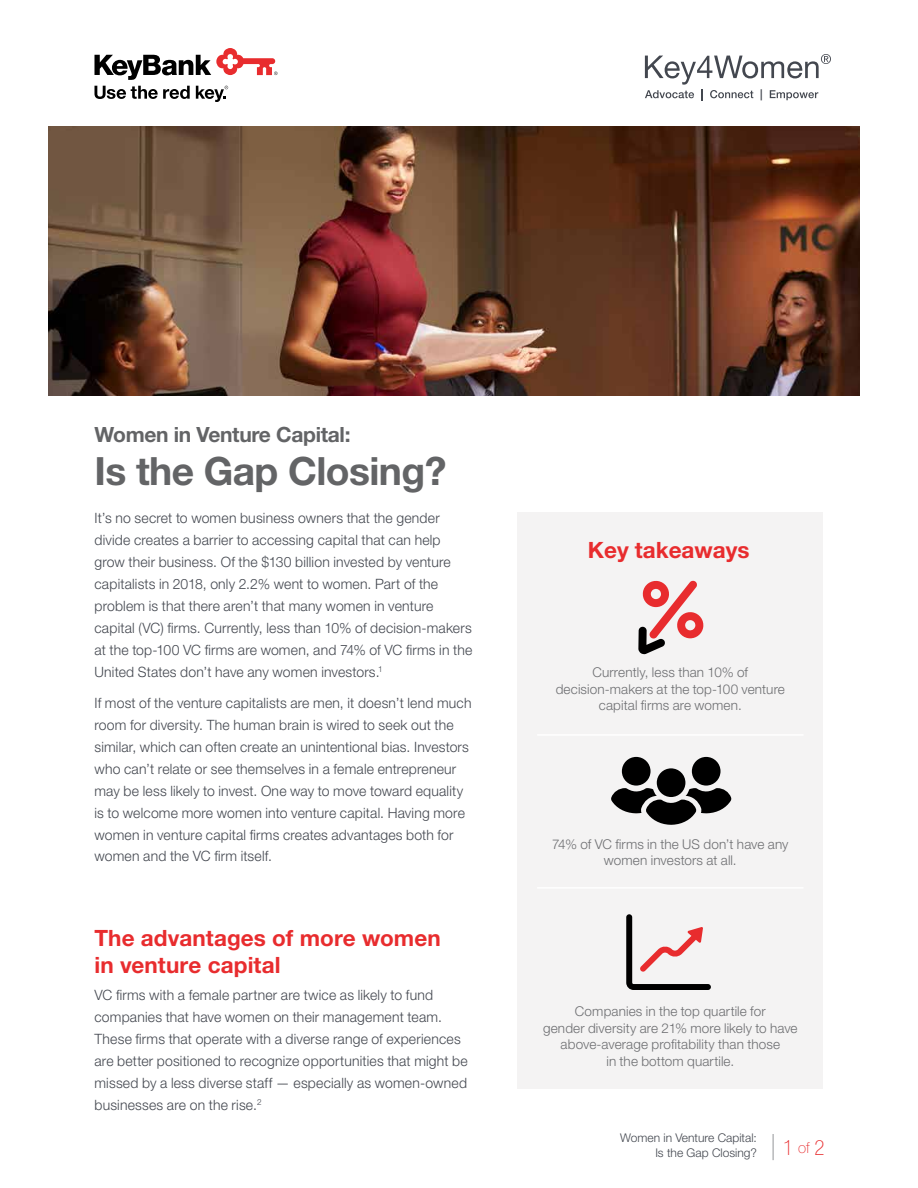
<style>
.page{position:relative;width:918px;height:1188px;background:#fff}
.page>*{position:absolute;margin:0;border:0;box-sizing:border-box;transform-origin:0 0}
.t1{font:700 39px "Helvetica Neue LT Std";letter-spacing:-.015em;color:#636466}
.t2{font:700 22.5px/27px "Helvetica Neue LT Std";letter-spacing:.005em;color:#e82c2e}
.t3{font:700 21px "Helvetica Neue LT Std";letter-spacing:-.015em;color:#636466}
.t4{font:100 condensed 21px "Helvetica Neue LT Std";color:#e82c2e}
.t5{font:300 14.25px/21.9px "Helvetica Neue LT Std";letter-spacing:.015em;color:#43474f}
.t6{font:300 13.5px/16.5px "Helvetica Neue LT Std";letter-spacing:.01em;color:#6d6e71;text-align:center}
.t7{font:300 12px/15px "Helvetica Neue LT Std";color:#43474f;text-align:right}
.t8{font:500 11.1px "Helvetica Neue LT Std";color:#43474f}
.s1{font-stretch:normal;font-size:15px}
</style>
<div class="page">
<svg style="left:94px;top:86px;width:96px;height:13px"></svg>
<svg style="left:94px;top:48px;width:184px;height:32px"></svg>
<svg style="left:196px;top:86px;width:32px;height:16px"></svg>
<svg style="left:645px;top:54px;width:186px;height:47px"></svg>
<img style="left:49px;top:126px;width:810px;height:270px">
<div style="left:518px;top:513px;width:306px;height:576px;background:#f4f3f3"></div>
<hr style="left:537px;top:734px;width:267px;height:2px;background:#fff">
<hr style="left:537px;top:887px;width:267px;height:2px;background:#fff">
<svg style="left:773px;top:1134px;width:1px;height:26px"></svg>
<svg style="left:638px;top:580px;width:66px;height:74px"></svg>
<div style="left:657px;top:768px;width:28px;height:29px;background:#000;border-radius:50%"></div>
<div style="left:692px;top:757px;width:29px;height:29px;background:#000;border-radius:50%"></div>
<div style="left:622px;top:757px;width:29px;height:29px;background:#000;border-radius:50%"></div>
<svg style="left:611px;top:788px;width:120px;height:37px"></svg>
<svg style="left:626px;top:914px;width:85px;height:76px"></svg>
<p class="t8" style="left:760px;top:88px;width:4px">|</p>
<h3 class="t3" style="left:94px;top:421px;width:258px">Women in Venture Capital:</h3>
<h1 class="t1" style="left:94px;top:447px;width:353px">Is the Gap Closing?</h1>
<p class="t5" style="left:94px;top:507px;width:379px">It’s no secret to women business owners that the gender divide creates a barrier to accessing capital that can help grow their business. Of the $130 billion invested by venture capitalists in 2018, only 2.2% went to women. Part of the problem is that there aren’t that many women in venture capital (VC) firms. Currently, less than 10% of decision-makers at the top-100 VC firms are women, and 74% of VC firms in the United States don’t have any women investors.<sup>1</sup></p>
<p class="t5" style="left:94px;top:691px;width:379px">If most of the venture capitalists are men, it doesn’t lend much room for diversity. The human brain is wired to seek out the similar, which can often create an unintentional bias. Investors who can’t relate or see themselves in a female entrepreneur may be less likely to invest. One way to move toward equality is to welcome more women into venture capital. Having more women in venture capital firms creates advantages both for women and the VC firm itself.</p>
<h2 class="t2" style="left:94px;top:924px;width:348px">The advantages of more women in venture capital</h2>
<p class="t5" style="left:94px;top:984px;width:375px">VC firms with a female partner are twice as likely to fund companies that have women on their management team.<br>These firms that operate with a diverse range of experiences are better positioned to recognize opportunities that might be missed by a less diverse staff — especially as women-owned businesses are on the rise.<sup>2</sup></p>
<h2 class="t2" style="left:588px;top:536px;width:163px">Key takeaways</h2>
<p class="t6" style="left:556px;top:664px;width:231px">Currently, less than 10% of decision-makers at the top-100 venture capital firms are women.</p>
<p class="t6" style="left:552px;top:836px;width:238px">74% of VC firms in the US don’t have any women investors at all.</p>
<p class="t6" style="left:543px;top:1003px;width:256px">Companies in the top quartile for<br>gender diversity are 21% more likely to have above-average profitability than those<br>in the bottom quartile.</p>
<p class="t7" style="left:620px;top:1130px;width:138px">Women in Venture Capital:<br>Is the Gap Closing?</p>
<h3 class="t4" style="left:783px;top:1136px;width:43px">1<span class="s1">of</span>2</h3>
</div>
